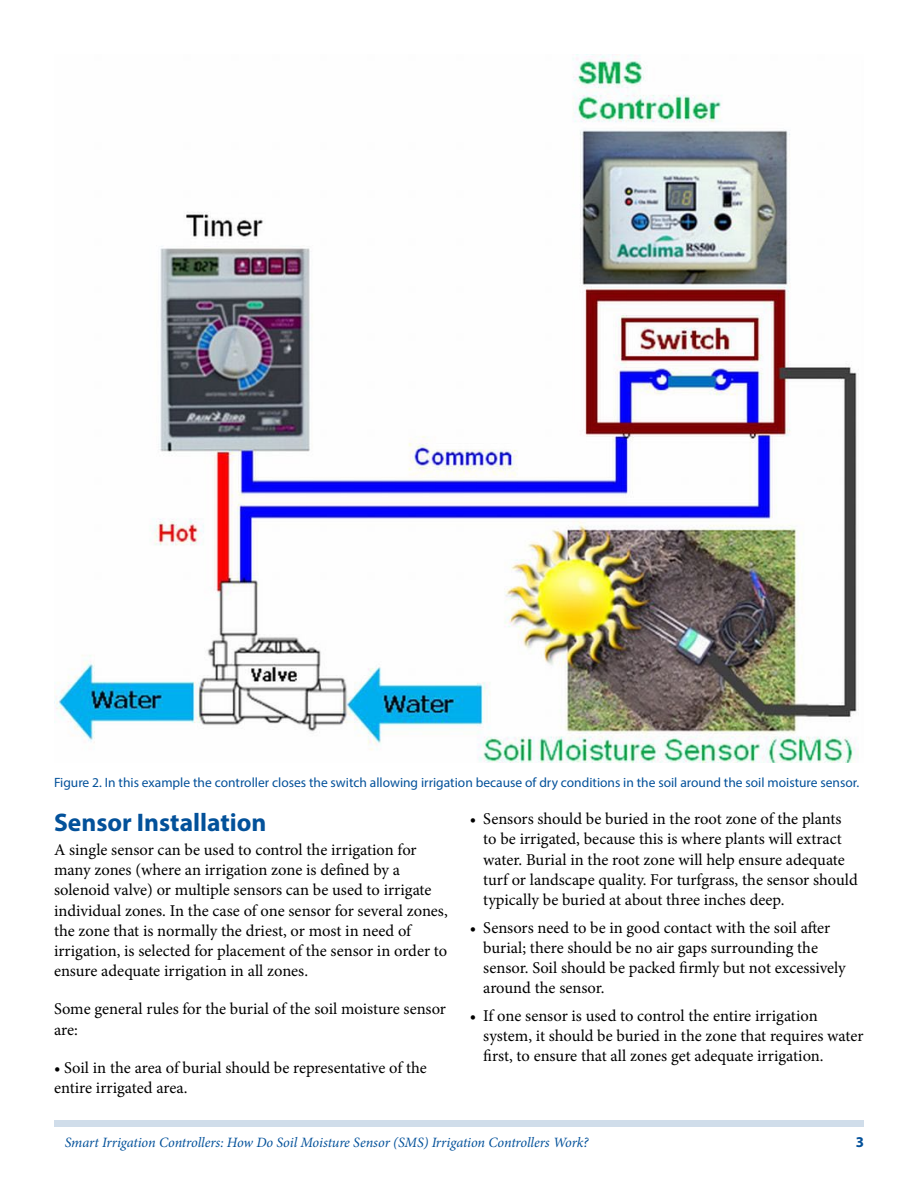
<style>
.page{position:relative;width:918px;height:1188px;background:#fff}
.page>*{position:absolute;margin:0;border:0;box-sizing:border-box;transform-origin:0 0}
.t1{font:700 25.5px "Myriad Pro";color:#03519a}
.t2{font:16.5px/20.2px "Minion Pro";color:#000}
.t3{font:700 15px "Myriad Pro";color:#03519a}
.t4{font:italic 14.25px "Minion Pro";letter-spacing:-.01em;color:#03519a}
.t5{font:13.5px "Myriad Pro";color:#03519a}
</style>
<div class="page">
<div style="left:54px;top:1120px;width:810px;height:7px;background:#d0ddea"></div>
<img style="left:54px;top:54px;width:805px;height:709px">
<p class="t5" style="left:54px;top:774px;width:807px">Figure 2. In this example the controller closes the switch allowing irrigation because of dry conditions in the soil around the soil moisture sensor.</p>
<h1 class="t1" style="left:54px;top:806px;width:214px">Sensor Installation</h1>
<p class="t2" style="left:54px;top:839px;width:395px">A single sensor can be used to control the irrigation for many zones (where an irrigation zone is defined by a solenoid valve) or multiple sensors can be used to irrigate individual zones. In the case of one sensor for several zones, the zone that is normally the driest, or most in need of irrigation, is selected for placement of the sensor in order to ensure adequate irrigation in all zones.</p>
<p class="t2" style="left:54px;top:999px;width:394px">Some general rules for the burial of the soil moisture sensor are:</p>
<p class="t2" style="left:54px;top:1058px;width:374px">• Soil in the area of burial should be representative of the entire irrigated area.</p>
<p class="t2" style="left:483px;top:809px;width:376px;text-indent:-13px">• Sensors should be buried in the root zone of the plants to be irrigated, because this is where plants will extract water. Burial in the root zone will help ensure adequate turf or landscape quality. For turfgrass, the sensor should typically be buried at about three inches deep.</p>
<p class="t2" style="left:483px;top:917px;width:364px;text-indent:-13px">• Sensors need to be in good contact with the soil after burial; there should be no air gaps surrounding the sensor. Soil should be packed firmly but not excessively around the sensor.</p>
<p class="t2" style="left:483px;top:1005px;width:382px;text-indent:-13px">• If one sensor is used to control the entire irrigation system, it should be buried in the zone that requires water first, to ensure that all zones get adequate irrigation.</p>
<p class="t4" style="left:65px;top:1133px;width:525px">Smart Irrigation Controllers: How Do Soil Moisture Sensor (SMS) Irrigation Controllers Work?</p>
<p class="t3" style="left:856px;top:1133px;width:10px">3</p>
</div>
